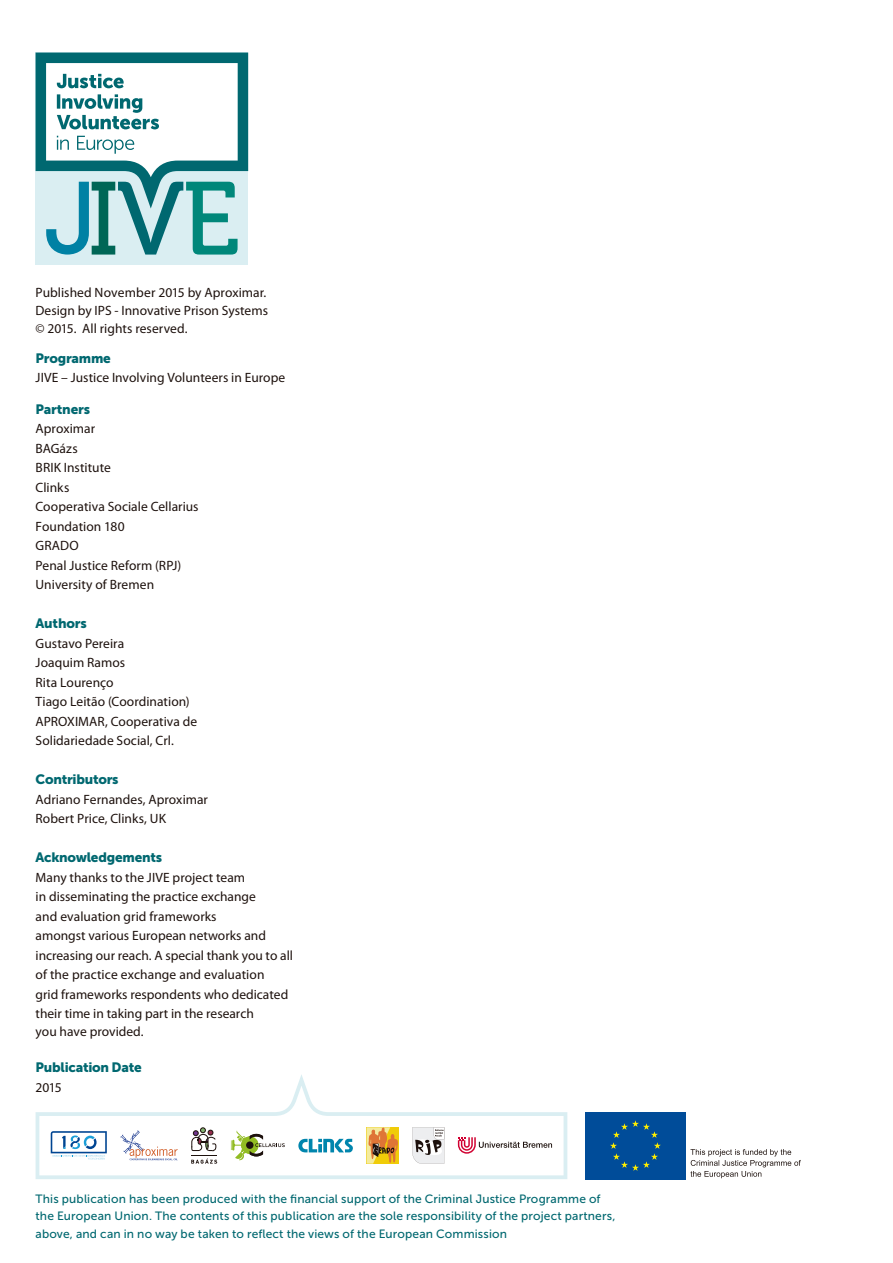
<style>
.page{position:relative;width:893px;height:1263px;background:#fff}
.page>*{position:absolute;margin:0;border:0;box-sizing:border-box;transform-origin:0 0}
.t1{font:13.5px/19.5px "Myriad Pro";color:#1d110d}
.t2{font:13.5px "Museo Sans 900";letter-spacing:-.015em;color:#006870}
.t3{font:12px/17.4px "Museo Sans 500";letter-spacing:.015em;color:#006870}
</style>
<div class="page">
<svg style="left:36px;top:1075px;width:531px;height:104px"></svg>
<svg style="left:120px;top:1130px;width:58px;height:30px"></svg>
<svg style="left:191px;top:1127px;width:26px;height:36px"></svg>
<svg style="left:231px;top:1131px;width:54px;height:29px"></svg>
<svg style="left:458px;top:1137px;width:94px;height:17px"></svg>
<svg style="left:412px;top:1127px;width:32px;height:36px"></svg>
<div style="left:366px;top:1127px;width:33px;height:36px;background:#f0cc08"></div>
<svg style="left:366px;top:1127px;width:32px;height:36px"></svg>
<svg style="left:51px;top:1131px;width:56px;height:29px"></svg>
<svg style="left:298px;top:1139px;width:55px;height:13px"></svg>
<svg style="left:690px;top:1149px;width:111px;height:29px"></svg>
<div style="left:585px;top:1112px;width:100px;height:67px;background:#004c99"></div>
<svg style="left:610px;top:1120px;width:51px;height:51px"></svg>
<div style="left:36px;top:53px;width:212px;height:212px;background:#daeef2"></div>
<svg style="left:36px;top:53px;width:212px;height:202px"></svg>
<p class="t1" style="left:36px;top:283px;width:234px;line-height:18px">Published November 2015 by Aproximar.<br>Design by IPS - Innovative Prison Systems © 2015. All rights reserved.</p>
<p class="t2" style="left:36px;top:350px;width:77px">Programme</p>
<p class="t1" style="left:36px;top:368px;width:251px">JIVE – Justice Involving Volunteers in Europe</p>
<p class="t2" style="left:36px;top:401px;width:56px">Partners</p>
<p class="t1" style="left:36px;top:419px;width:165px">Aproximar<br>BAGázs<br>BRIK Institute<br>Clinks<br>Cooperativa Sociale Cellarius<br>Foundation 180<br>GRADO<br>Penal Justice Reform (RPJ)<br>University of Bremen</p>
<p class="t2" style="left:36px;top:616px;width:53px">Authors</p>
<p class="t1" style="left:36px;top:633px;width:163px">Gustavo Pereira<br>Joaquim Ramos<br>Rita Lourenço<br>Tiago Leitão (Coordination)<br>APROXIMAR, Cooperativa de<br>Solidariedade Social, Crl.</p>
<p class="t2" style="left:36px;top:772px;width:85px">Contributors</p>
<p class="t1" style="left:36px;top:789px;width:174px">Adriano Fernandes, Aproximar<br>Robert Price, Clinks, UK</p>
<p class="t2" style="left:36px;top:850px;width:128px">Acknowledgements</p>
<p class="t1" style="left:36px;top:867px;width:259px">Many thanks to the JIVE project team<br>in disseminating the practice exchange<br>and evaluation grid frameworks<br>amongst various European networks and increasing our reach. A special thank you to all of the practice exchange and evaluation<br>grid frameworks respondents who dedicated</p>
<p class="t1" style="left:36px;top:1003px;width:220px;line-height:18.5px">their time in taking part in the research you have provided.</p>
<p class="t2" style="left:36px;top:1060px;width:108px">Publication Date</p>
<p class="t1" style="left:36px;top:1077px;width:28px">2015</p>
<p class="t3" style="left:36px;top:1190px;width:581px">This publication has been produced with the financial support of the Criminal Justice Programme of the European Union. The contents of this publication are the sole responsibility of the project partners, above, and can in no way be taken to reflect the views of the European Commission</p>
</div>
